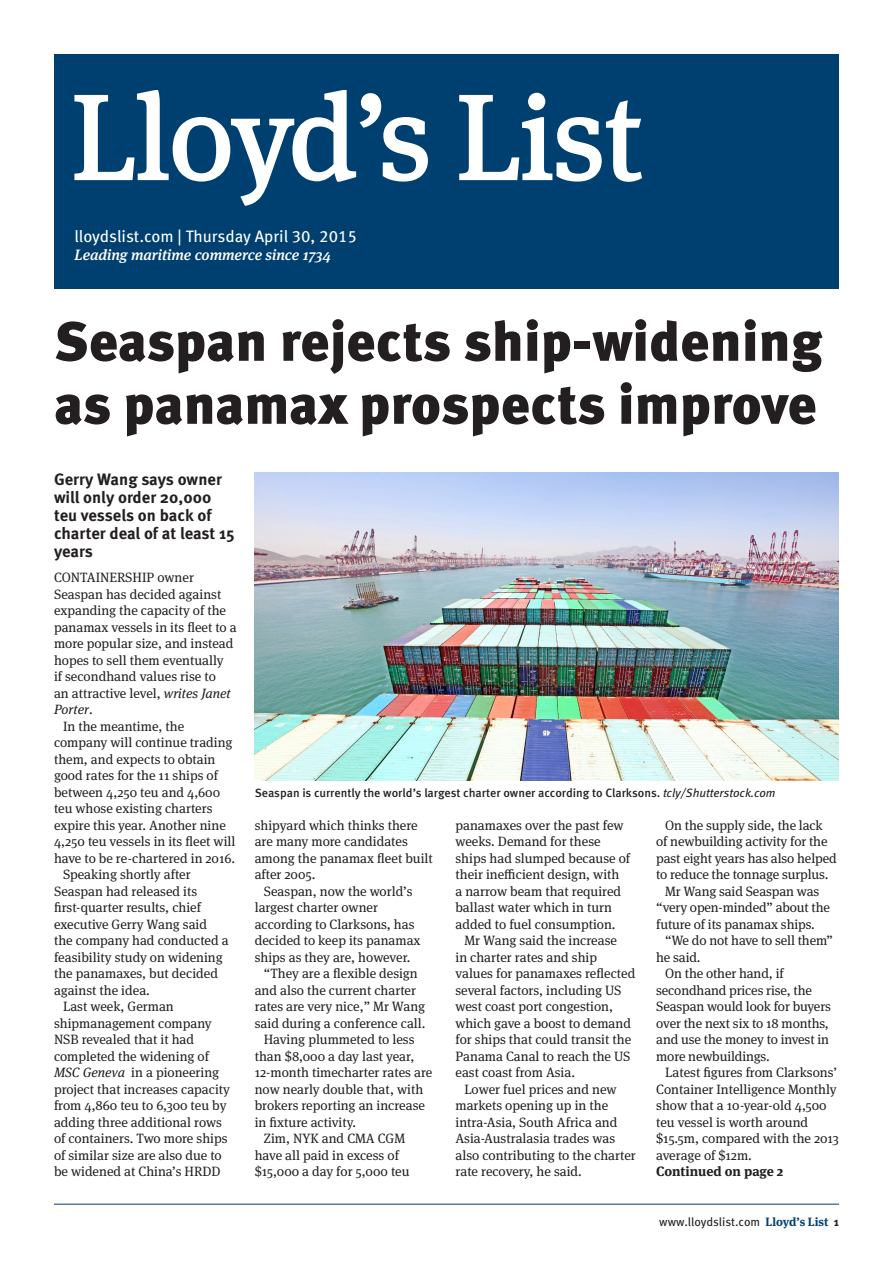
<style>
.page{position:relative;width:893px;height:1263px;background:#fff}
.page>*{position:absolute;margin:0;border:0;box-sizing:border-box;transform-origin:0 0}
.Front_page_headline{font:900 55.5px/63px "Meta OT";color:#231f20}
.Standfirst{font:700 16.5px/18px "Meta OT";color:#231f20}
.t1{font:16.5px "Meta OT";letter-spacing:-.005em;color:#fff}
.t2{font:italic 500 15px "Meta Serif OT";color:#fff}
.Body_indent{font:13.5px/16.5px "Meta Serif OT";color:#231f20}
.Body_no_indent{font:13.5px/16.5px "Meta Serif OT";color:#231f20}
.Continued_on{font:700 13.5px "Meta Serif OT";color:#231f20}
.t3{font:500 12px "Meta OT";color:#231f20}
.Downpage_headline_bo{font:12px "Meta OT";letter-spacing:-.005em;color:#231f20}
.s1{font-style:italic}
.s2{font-weight:400;font-style:italic}
.s3{font-family:"Meta Serif OT";font-weight:700;color:#004071}
.s4{font-weight:700}
</style>
<div class="page">
<hr style="left:54px;top:1204px;width:785px;height:1px;background:#004071">
<div style="left:54px;top:54px;width:785px;height:234px;background:#004071"></div>
<svg style="left:74px;top:90px;width:354px;height:116px"></svg>
<svg style="left:459px;top:93px;width:183px;height:89px"></svg>
<img style="left:255px;top:472px;width:584px;height:308px">
<p class="t1" style="left:74px;top:226px;width:284px">lloydslist.com | Thursday April 30, 2015</p>
<p class="t2" style="left:74px;top:245px;width:258px">Leading maritime commerce since 1734</p>
<p class="Front_page_headline" style="left:54px;top:312px;width:770px">Seaspan rejects ship-widening as panamax prospects improve</p>
<p class="Standfirst" style="left:54px;top:471px;width:182px">Gerry Wang says owner will only order 20,000 teu vessels on back of charter deal of at least 15 years</p>
<p class="Body_no_indent" style="left:54px;top:569px;width:184px">CONTAINERSHIP owner<br>Seaspan has decided against expanding the capacity of the panamax vessels in its fleet to a more popular size, and instead hopes to sell them eventually<br>if secondhand values rise to<br>an attractive level, <span class="s1">writes Janet<br>Porter</span>.</p>
<p class="Body_indent" style="left:54px;top:718px;width:183px;text-indent:9px">In the meantime, the company will continue trading them, and expects to obtain good rates for the 11 ships of between 4,250 teu and 4,600 teu whose existing charters expire this year. Another nine<br>4,250 teu vessels in its fleet will have to be re-chartered in 2016.</p>
<p class="Body_indent" style="left:54px;top:866px;width:176px;text-indent:9px">Speaking shortly after<br>Seaspan had released its first-quarter results, chief executive Gerry Wang said the company had conducted a feasibility study on widening the panamaxes, but decided against the idea.</p>
<p class="Body_indent" style="left:54px;top:998px;width:178px;text-indent:9px">Last week, German shipmanagement company<br>NSB revealed that it had completed the widening of<br><span class="s1">MSC Geneva</span> in a pioneering project that increases capacity from 4,860 teu to 6,300 teu by adding three additional rows of containers. Two more ships of similar size are also due to be widened at China’s HRDD</p>
<p class="t3" style="left:255px;top:785px;width:522px">Seaspan is currently the world’s largest charter owner according to Clarksons. <span class="s2">tcly/Shutterstock.com</span></p>
<p class="Body_indent" style="left:255px;top:817px;width:179px">shipyard which thinks there are many more candidates among the panamax fleet built after 2005.</p>
<p class="Body_indent" style="left:255px;top:883px;width:167px;text-indent:9px">Seaspan, now the world’s largest charter owner according to Clarksons, has decided to keep its panamax ships as they are, however.</p>
<p class="Body_indent" style="left:255px;top:965px;width:172px;text-indent:9px">“They are a flexible design and also the current charter rates are very nice,” Mr Wang said during a conference call.</p>
<p class="Body_indent" style="left:255px;top:1031px;width:179px;text-indent:9px">Having plummeted to less than $8,000 a day last year,<br>12-month timecharter rates are now nearly double that, with brokers reporting an increase in fixture activity.</p>
<p class="Body_indent" style="left:255px;top:1130px;width:156px;text-indent:9px">Zim, NYK and CMA CGM have all paid in excess of $15,000 a day for 5,000 teu</p>
<p class="Body_indent" style="left:455px;top:817px;width:176px">panamaxes over the past few weeks. Demand for these ships had slumped because of their inefficient design, with<br>a narrow beam that required ballast water which in turn added to fuel consumption.</p>
<p class="Body_indent" style="left:455px;top:932px;width:181px;text-indent:9px">Mr Wang said the increase<br>in charter rates and ship values for panamaxes reflected several factors, including US west coast port congestion, which gave a boost to demand for ships that could transit the<br>Panama Canal to reach the US east coast from Asia.</p>
<p class="Body_indent" style="left:455px;top:1081px;width:182px;text-indent:9px">Lower fuel prices and new markets opening up in the intra-Asia, South Africa and<br>Asia-Australasia trades was also contributing to the charter rate recovery, he said.</p>
<p class="Body_indent" style="left:656px;top:817px;width:182px;text-indent:9px">On the supply side, the lack of newbuilding activity for the past eight years has also helped to reduce the tonnage surplus.</p>
<p class="Body_indent" style="left:656px;top:883px;width:175px;text-indent:9px">Mr Wang said Seaspan was “very open-minded” about the future of its panamax ships.</p>
<p class="Body_indent" style="left:656px;top:932px;width:178px;text-indent:9px">“We do not have to sell them” he said.</p>
<p class="Body_indent" style="left:656px;top:965px;width:176px;text-indent:9px">On the other hand, if secondhand prices rise, the<br>Seaspan would look for buyers over the next six to 18 months, and use the money to invest in more newbuildings.</p>
<p class="Body_indent" style="left:656px;top:1064px;width:184px;text-indent:9px">Latest figures from Clarksons’<br>Container Intelligence Monthly show that a 10-year-old 4,500 teu vessel is worth around $15.5m, compared with the 2013 average of $12m.</p>
<p class="Continued_on" style="left:656px;top:1163px;width:129px">Continued on page 2</p>
<p class="Downpage_headline_bo" style="left:659px;top:1214px;width:181px">www.lloydslist.com <span class="s3">Lloyd’s List</span> <span class="s4">1</span></p>
</div>
